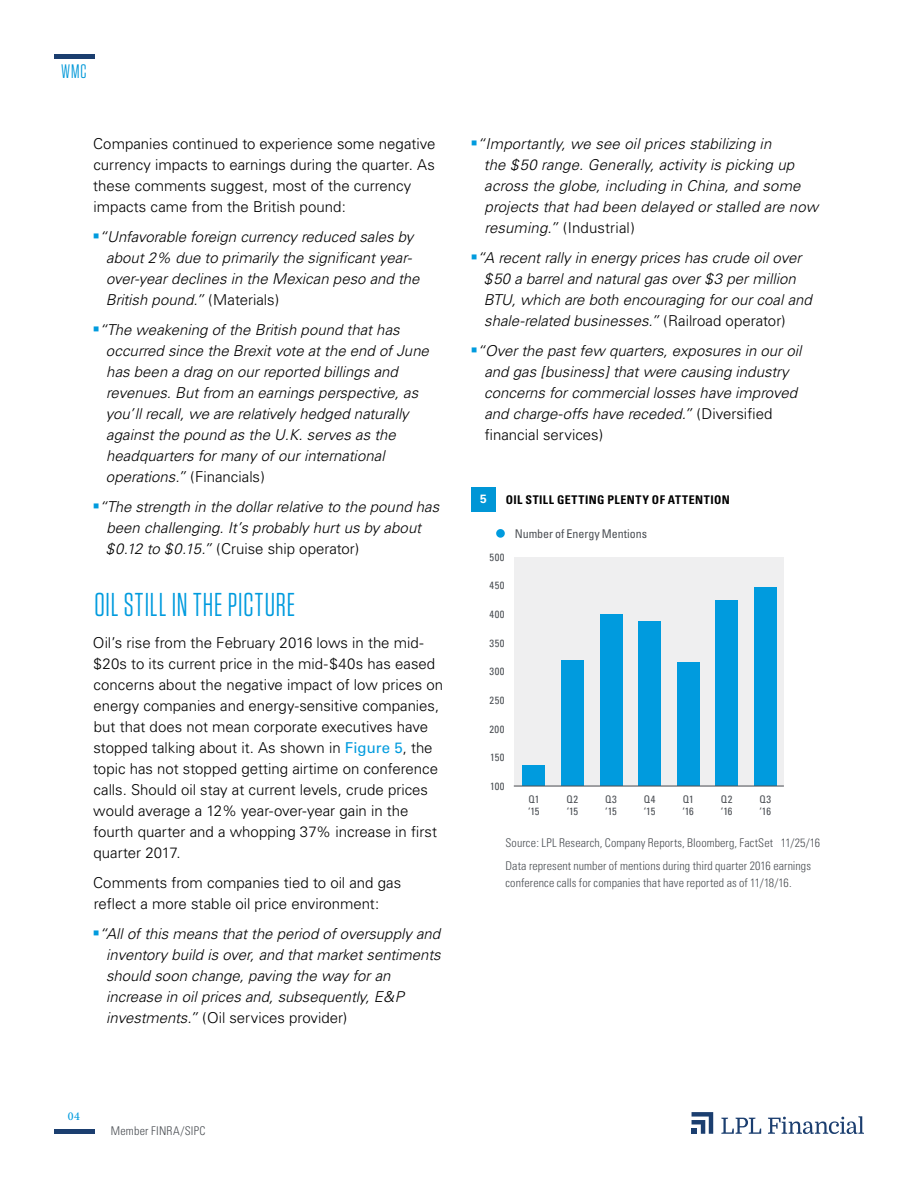
<style>
.page{position:relative;width:918px;height:1188px;background:#fff}
.page>*{position:absolute;margin:0;border:0;box-sizing:border-box;transform-origin:0 0}
.t1{font:33px "Tungsten Narrow";letter-spacing:.025em;color:#009bde}
.t2{font:19.5px "Tungsten Narrow";color:#0098d8}
.t3{font:italic 300 15px/21px "Univers";color:#000}
.t4{font:300 15px/21px "Univers";color:#000}
.t5{font:300 condensed 12px/23.2px "Univers";letter-spacing:.005em;color:#4b4f54}
.t6{font:700 condensed 12px "Univers";letter-spacing:.045em;color:#000}
.t7{font:condensed 12px "Univers";letter-spacing:-.005em;color:#4b4f54}
.t8{font:500 12px "Minion Pro";color:#009bde}
.t9{font:700 12px "Univers";color:#fff}
.t10{font:condensed 10.5px/12px "Univers";letter-spacing:.04em;color:#4b4f54}
.s1{font-style:normal}
.s2{font-weight:400;color:#009bde}
</style>
<div class="page">
<hr style="left:54px;top:1130px;width:40px;height:4px;background:#1b3e6f">
<hr style="left:54px;top:54px;width:40px;height:4px;background:#1b3e6f">
<svg style="left:692px;top:1112px;width:21px;height:22px"></svg>
<svg style="left:721px;top:1118px;width:40px;height:16px"></svg>
<svg style="left:768px;top:1116px;width:96px;height:18px"></svg>
<div style="left:471px;top:487px;width:25px;height:25px;background:#0096d6"></div>
<div style="left:515px;top:557px;width:269px;height:230px;background:#efeff0"></div>
<div style="left:754px;top:587px;width:23px;height:199px;background:#009bde"></div>
<div style="left:715px;top:600px;width:23px;height:186px;background:#009bde"></div>
<div style="left:677px;top:662px;width:22px;height:124px;background:#009bde"></div>
<div style="left:638px;top:621px;width:23px;height:165px;background:#009bde"></div>
<div style="left:600px;top:614px;width:22px;height:172px;background:#009bde"></div>
<div style="left:561px;top:661px;width:23px;height:125px;background:#009bde"></div>
<div style="left:523px;top:765px;width:22px;height:21px;background:#009bde"></div>
<hr style="left:514px;top:786px;width:270px;height:1px;background:#4d4f55">
<div style="left:496px;top:529px;width:9px;height:9px;background:#009bde;border-radius:50%"></div>
<h2 class="t2" style="left:61px;top:62px;width:27px">WMC</h2>
<p class="t4" style="left:93px;top:133px;width:344px">Companies continued to experience some negative currency impacts to earnings during the quarter. As these comments suggest, most of the currency impacts came from the British pound:</p>
<p class="t3" style="left:106px;top:226px;width:315px;text-indent:-7px">“Unfavorable foreign currency reduced sales by about 2% due to primarily the significant year&shy;over-year declines in the Mexican peso and the British pound.” <span class="s1">(Materials)</span></p>
<p class="t3" style="left:106px;top:319px;width:325px;text-indent:-7px">“The weakening of the British pound that has occurred since the Brexit vote at the end of June has been a drag on our reported billings and revenues. But from an earnings perspective, as you’ll recall, we are relatively hedged naturally against the pound as the U.K. serves as the headquarters for many of our international operations.” <span class="s1">(Financials)</span></p>
<p class="t3" style="left:106px;top:496px;width:335px;text-indent:-7px">“The strength in the dollar relative to the pound has been challenging. It’s probably hurt us by about $0.12 to $0.15.” <span class="s1">(Cruise ship operator)</span></p>
<h1 class="t1" style="left:94px;top:589px;width:202px">OIL STILL IN THE PICTURE</h1>
<p class="t4" style="left:93px;top:632px;width:352px">Oil’s rise from the February 2016 lows in the mid-$20s to its current price in the mid-$40s has eased concerns about the negative impact of low prices on energy companies and energy-sensitive companies, but that does not mean corporate executives have stopped talking about it. As shown in <span class="s2">Figure 5</span>, the topic has not stopped getting airtime on conference calls. Should oil stay at current levels, crude prices would average a 12% year-over-year gain in the fourth quarter and a whopping 37% increase in first quarter 2017.</p>
<p class="t4" style="left:93px;top:872px;width:310px">Comments from companies tied to oil and gas reflect a more stable oil price environment:</p>
<p class="t3" style="left:106px;top:923px;width:336px;text-indent:-7px">“All of this means that the period of oversupply and inventory build is over, and that market sentiments should soon change, paving the way for an increase in oil prices and, subsequently, E&amp;P investments.” <span class="s1">(Oil services provider)</span></p>
<p class="t8" style="left:68px;top:1108px;width:14px">04</p>
<p class="t5" style="left:111px;top:1119px;width:96px">Member FINRA/SIPC</p>
<p class="t3" style="left:484px;top:133px;width:336px;text-indent:-7px">“Importantly, we see oil prices stabilizing in<br>the $50 range. Generally, activity is picking up across the globe, including in China, and some projects that had been delayed or stalled are now resuming.” <span class="s1">(Industrial)</span></p>
<p class="t3" style="left:484px;top:247px;width:330px;text-indent:-7px">“A recent rally in energy prices has crude oil over $50 a barrel and natural gas over $3 per million BTU, which are both encouraging for our coal and shale-related businesses.” <span class="s1">(Railroad operator)</span></p>
<p class="t3" style="left:484px;top:340px;width:319px;text-indent:-7px">“Over the past few quarters, exposures in our oil and gas [business] that were causing industry concerns for commercial losses have improved and charge-offs have receded.” <span class="s1">(Diversified financial services)</span></p>
<p class="t9" style="left:480px;top:492px;width:8px">5</p>
<p class="t6" style="left:506px;top:492px;width:226px">OIL STILL GETTING PLENTY OF ATTENTION</p>
<p class="t10" style="left:490px;top:551px;width:16px">500</p>
<p class="t10" style="left:490px;top:579px;width:16px">450</p>
<p class="t10" style="left:489px;top:608px;width:16px">400</p>
<p class="t10" style="left:490px;top:637px;width:16px">350</p>
<p class="t10" style="left:490px;top:665px;width:16px">300</p>
<p class="t10" style="left:490px;top:694px;width:16px">250</p>
<p class="t10" style="left:490px;top:723px;width:16px">200</p>
<p class="t10" style="left:490px;top:751px;width:16px">150</p>
<p class="t10" style="left:490px;top:780px;width:16px">100</p>
<p class="t7" style="left:515px;top:526px;width:134px">Number of Energy Mentions</p>
<p class="t10" style="left:528px;top:793px;width:13px">Q1 ‘15</p>
<p class="t10" style="left:567px;top:793px;width:13px">Q2 ‘15</p>
<p class="t10" style="left:605px;top:793px;width:13px">Q3 ‘15</p>
<p class="t10" style="left:644px;top:793px;width:13px">Q4 ‘15</p>
<p class="t10" style="left:682px;top:793px;width:13px">Q1 ‘16</p>
<p class="t10" style="left:721px;top:793px;width:13px">Q2 ‘16</p>
<p class="t10" style="left:760px;top:793px;width:13px">Q3 ‘16</p>
<p class="t5" style="left:506px;top:831px;width:316px">Source: LPL Research, Company Reports, Bloomberg, FactSet 11/25/16<br>Data represent number of mentions during third quarter 2016 earnings</p>
<p class="t5" style="left:506px;top:871px;width:288px">conference calls for companies that have reported as of 11/18/16.</p>
</div>
